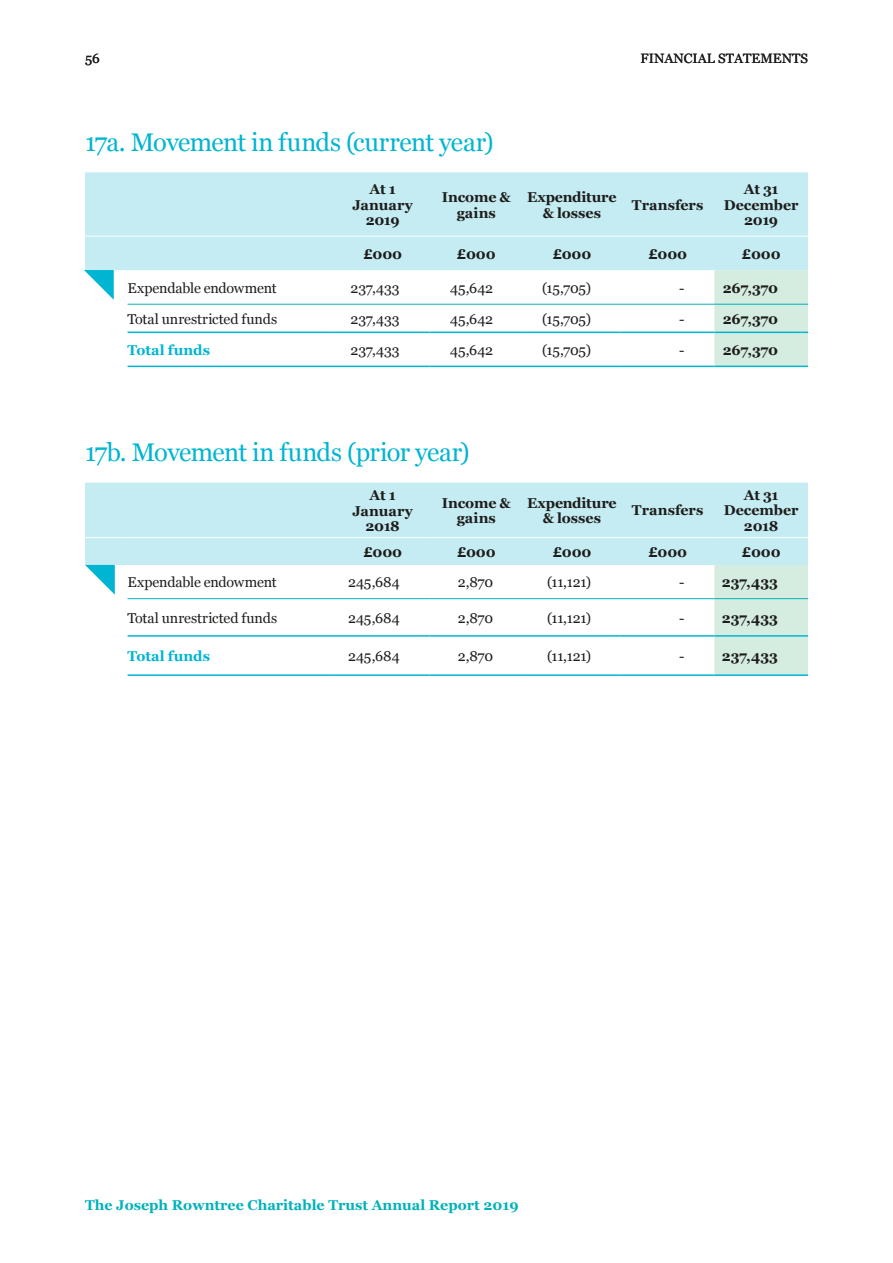
<style>
.page{position:relative;width:893px;height:1263px;background:#fff}
.page>*{position:absolute;margin:0;border:0;box-sizing:border-box;transform-origin:0 0}
.t1{font:25.5px "Georgia";letter-spacing:-.025em;color:#00b5d2}
.t2{font:700 14.25px/15.8px "Georgia";letter-spacing:-.01em;color:#1d1d1b;text-align:center}
.t3{font:14.25px "Georgia";letter-spacing:-.01em;color:#1d1d1b}
.t4{font:700 14.25px "Georgia";color:#00b2ba}
.t5{font:700 14.25px "Georgia";letter-spacing:.01em;color:#00b5d2}
.t6{font:13.5px "Georgia";color:#1d1d1b}
</style>
<div class="page">
<div style="left:85px;top:172px;width:723px;height:98px;background:#c5ecf2"></div>
<div style="left:714px;top:270px;width:94px;height:96px;background:#d5ece1"></div>
<hr style="left:85px;top:236px;width:43px;height:1px;background:#fff">
<hr style="left:128px;top:236px;width:208px;height:1px;background:#fff">
<hr style="left:336px;top:236px;width:93px;height:1px;background:#fff">
<hr style="left:429px;top:236px;width:94px;height:1px;background:#fff">
<hr style="left:523px;top:236px;width:98px;height:1px;background:#fff">
<hr style="left:621px;top:236px;width:93px;height:1px;background:#fff">
<hr style="left:714px;top:236px;width:94px;height:1px;background:#fff">
<hr style="left:128px;top:332px;width:208px;height:1px;background:#00b5d2">
<hr style="left:336px;top:332px;width:93px;height:1px;background:#00b5d2">
<hr style="left:429px;top:332px;width:94px;height:1px;background:#00b5d2">
<hr style="left:523px;top:332px;width:98px;height:1px;background:#00b5d2">
<hr style="left:621px;top:332px;width:93px;height:1px;background:#00b5d2">
<hr style="left:714px;top:332px;width:94px;height:1px;background:#00b5d2">
<hr style="left:128px;top:366px;width:208px;height:1px;background:#00b5d2">
<hr style="left:336px;top:366px;width:93px;height:1px;background:#00b5d2">
<hr style="left:429px;top:366px;width:94px;height:1px;background:#00b5d2">
<hr style="left:523px;top:366px;width:98px;height:1px;background:#00b5d2">
<hr style="left:621px;top:366px;width:93px;height:1px;background:#00b5d2">
<hr style="left:714px;top:366px;width:94px;height:1px;background:#00b5d2">
<hr style="left:128px;top:304px;width:208px;height:1px;background:#00b2ba">
<hr style="left:336px;top:304px;width:93px;height:1px;background:#00b2ba">
<hr style="left:429px;top:304px;width:94px;height:1px;background:#00b2ba">
<hr style="left:523px;top:304px;width:98px;height:1px;background:#00b2ba">
<hr style="left:621px;top:304px;width:93px;height:1px;background:#00b2ba">
<hr style="left:714px;top:304px;width:94px;height:1px;background:#00b2ba">
<div style="left:85px;top:483px;width:723px;height:82px;background:#c5ecf2"></div>
<div style="left:714px;top:565px;width:94px;height:109px;background:#d5ece1"></div>
<hr style="left:85px;top:537px;width:43px;height:1px;background:#fff">
<hr style="left:128px;top:537px;width:208px;height:1px;background:#fff">
<hr style="left:336px;top:537px;width:93px;height:1px;background:#fff">
<hr style="left:429px;top:537px;width:94px;height:1px;background:#fff">
<hr style="left:523px;top:537px;width:98px;height:1px;background:#fff">
<hr style="left:621px;top:537px;width:93px;height:1px;background:#fff">
<hr style="left:714px;top:537px;width:94px;height:1px;background:#fff">
<hr style="left:128px;top:598px;width:208px;height:1px;background:#00b2ba">
<hr style="left:336px;top:598px;width:93px;height:1px;background:#00b2ba">
<hr style="left:429px;top:598px;width:94px;height:1px;background:#00b2ba">
<hr style="left:523px;top:598px;width:98px;height:1px;background:#00b2ba">
<hr style="left:621px;top:598px;width:93px;height:1px;background:#00b2ba">
<hr style="left:714px;top:598px;width:94px;height:1px;background:#00b2ba">
<hr style="left:128px;top:635px;width:208px;height:2px;background:#00b5d2">
<hr style="left:336px;top:635px;width:93px;height:2px;background:#00b5d2">
<hr style="left:429px;top:635px;width:94px;height:2px;background:#00b5d2">
<hr style="left:523px;top:635px;width:98px;height:2px;background:#00b5d2">
<hr style="left:621px;top:635px;width:93px;height:2px;background:#00b5d2">
<hr style="left:714px;top:635px;width:94px;height:2px;background:#00b5d2">
<hr style="left:128px;top:674px;width:208px;height:2px;background:#00b5d2">
<hr style="left:336px;top:674px;width:93px;height:2px;background:#00b5d2">
<hr style="left:429px;top:674px;width:94px;height:2px;background:#00b5d2">
<hr style="left:523px;top:674px;width:98px;height:2px;background:#00b5d2">
<hr style="left:621px;top:674px;width:93px;height:2px;background:#00b5d2">
<hr style="left:714px;top:674px;width:94px;height:2px;background:#00b5d2">
<svg style="left:84px;top:270px;width:30px;height:30px"></svg>
<svg style="left:85px;top:565px;width:30px;height:30px"></svg>
<p class="t6" style="left:85px;top:48px;width:16px">56</p>
<p class="t6" style="left:641px;top:48px;width:169px">FINANCIAL STATEMENTS</p>
<h1 class="t1" style="left:85px;top:124px;width:410px">17a. Movement in funds (current year)</h1>
<p class="t2" style="left:352px;top:180px;width:62px">At 1<br>January<br>2019</p>
<p class="t2" style="left:442px;top:188px;width:71px">Income &amp; gains</p>
<p class="t2" style="left:527px;top:188px;width:91px">Expenditure &amp; losses</p>
<p class="t2" style="left:632px;top:196px;width:73px">Transfers</p>
<p class="t2" style="left:724px;top:180px;width:76px">At 31<br>December<br>2019</p>
<p class="t2" style="left:363px;top:245px;width:41px">£000</p>
<p class="t2" style="left:457px;top:245px;width:41px">£000</p>
<p class="t2" style="left:552px;top:245px;width:41px">£000</p>
<p class="t2" style="left:648px;top:245px;width:41px">£000</p>
<p class="t2" style="left:741px;top:245px;width:41px">£000</p>
<p class="t3" style="left:128px;top:277px;width:151px">Expendable endowment</p>
<p class="t3" style="left:350px;top:277px;width:51px">237,433</p>
<p class="t3" style="left:450px;top:277px;width:45px">45,642</p>
<p class="t3" style="left:542px;top:277px;width:50px">(15,705)</p>
<p class="t3" style="left:679px;top:277px;width:7px">-</p>
<p class="t2" style="left:723px;top:279px;width:57px">267,370</p>
<p class="t3" style="left:128px;top:308px;width:151px">Total unrestricted funds</p>
<p class="t3" style="left:350px;top:308px;width:51px">237,433</p>
<p class="t3" style="left:450px;top:308px;width:45px">45,642</p>
<p class="t3" style="left:542px;top:308px;width:50px">(15,705)</p>
<p class="t3" style="left:679px;top:308px;width:7px">-</p>
<p class="t2" style="left:723px;top:310px;width:57px">267,370</p>
<p class="t5" style="left:128px;top:339px;width:84px">Total funds</p>
<p class="t3" style="left:350px;top:339px;width:51px">237,433</p>
<p class="t3" style="left:450px;top:339px;width:45px">45,642</p>
<p class="t3" style="left:542px;top:339px;width:50px">(15,705)</p>
<p class="t3" style="left:679px;top:339px;width:7px">-</p>
<p class="t2" style="left:723px;top:341px;width:57px">267,370</p>
<h1 class="t1" style="left:85px;top:434px;width:386px">17b. Movement in funds (prior year)</h1>
<p class="t2" style="left:352px;top:486px;width:62px">At 1<br>January<br>2018</p>
<p class="t2" style="left:442px;top:494px;width:71px">Income &amp; gains</p>
<p class="t2" style="left:527px;top:494px;width:91px">Expenditure &amp; losses</p>
<p class="t2" style="left:632px;top:502px;width:73px">Transfers</p>
<p class="t2" style="left:724px;top:486px;width:76px">At 31<br>December<br>2018</p>
<p class="t2" style="left:363px;top:543px;width:41px">£000</p>
<p class="t2" style="left:457px;top:543px;width:41px">£000</p>
<p class="t2" style="left:552px;top:543px;width:41px">£000</p>
<p class="t2" style="left:648px;top:543px;width:41px">£000</p>
<p class="t2" style="left:742px;top:543px;width:41px">£000</p>
<p class="t3" style="left:128px;top:572px;width:151px">Expendable endowment</p>
<p class="t3" style="left:348px;top:572px;width:53px">245,684</p>
<p class="t3" style="left:458px;top:572px;width:37px">2,870</p>
<p class="t3" style="left:547px;top:572px;width:45px">(11,121)</p>
<p class="t3" style="left:679px;top:572px;width:7px">-</p>
<p class="t2" style="left:722px;top:573px;width:58px">237,433</p>
<p class="t3" style="left:128px;top:607px;width:151px">Total unrestricted funds</p>
<p class="t3" style="left:348px;top:607px;width:53px">245,684</p>
<p class="t3" style="left:458px;top:607px;width:37px">2,870</p>
<p class="t3" style="left:547px;top:607px;width:45px">(11,121)</p>
<p class="t3" style="left:679px;top:607px;width:7px">-</p>
<p class="t2" style="left:722px;top:609px;width:58px">237,433</p>
<p class="t5" style="left:128px;top:645px;width:84px">Total funds</p>
<p class="t3" style="left:348px;top:646px;width:53px">245,684</p>
<p class="t3" style="left:458px;top:646px;width:37px">2,870</p>
<p class="t3" style="left:547px;top:646px;width:45px">(11,121)</p>
<p class="t3" style="left:679px;top:646px;width:7px">-</p>
<p class="t2" style="left:722px;top:647px;width:58px">237,433</p>
<p class="t4" style="left:85px;top:1194px;width:435px">The Joseph Rowntree Charitable Trust Annual Report 2019</p>
</div>
